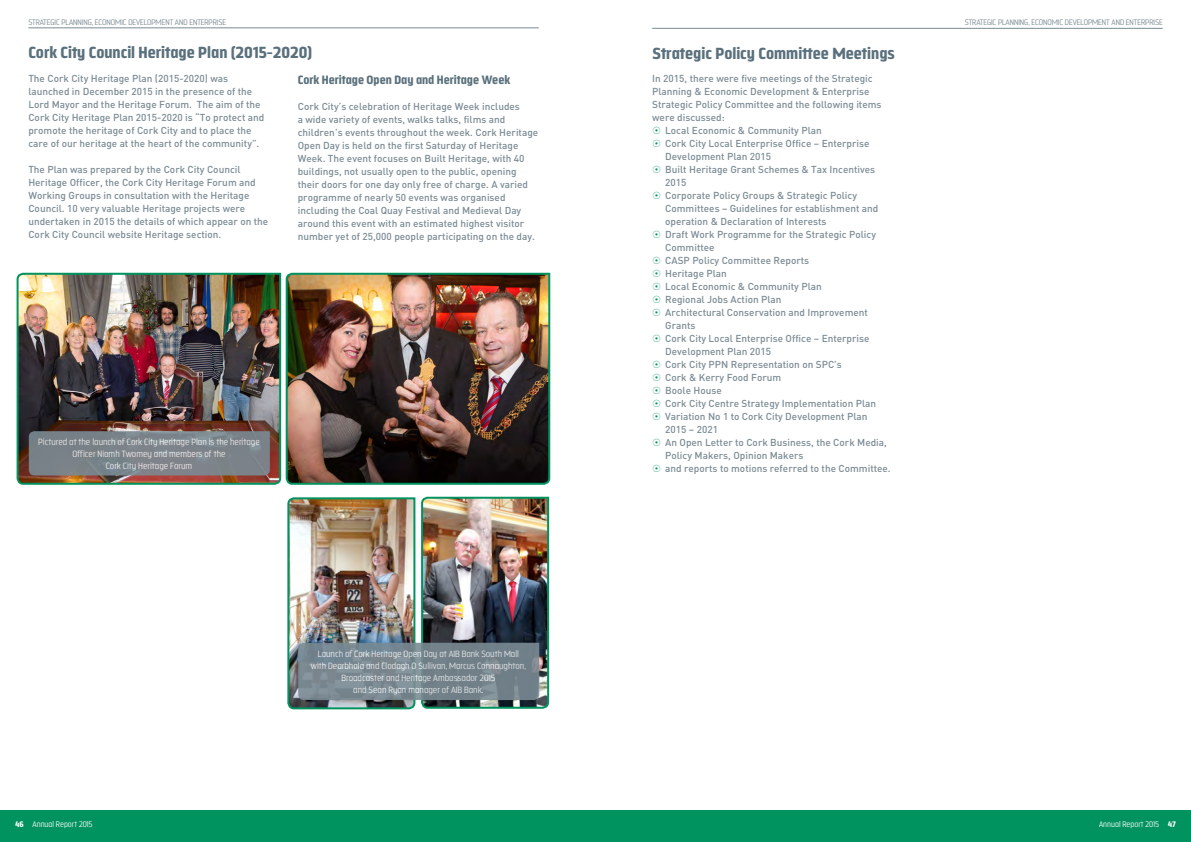
<style>
.page{position:relative;width:1191px;height:842px;background:#fff}
.page>*{position:absolute;margin:0;border:0;box-sizing:border-box;transform-origin:0 0}
.t1{font:900 16px "Nordikka";color:#5a707c}
.t2{font:900 12px "Nordikka";color:#5a707c}
.t3{font:500 10px/13px "FFDIN";color:#7b8b94}
.t4{font:300 9px/12px "Nordikka";color:#fff;text-align:center}
.t5{font:300 8px "Nordikka";color:#7b8b94}
.t6{font:300 8px "Nordikka";color:#fff}
.s1{font-weight:900}
</style>
<div class="page">
<div style="left:595px;top:810px;width:596px;height:32px;background:#00935f"></div>
<div style="left:0;top:810px;width:595px;height:32px;background:#00935f"></div>
<hr style="left:28px;top:27px;width:511px;height:1px;background:#7b8b94">
<hr style="left:652px;top:28px;width:510px;height:1px;background:#7b8b94">
<img style="left:16px;top:272px;width:266px;height:213px">
<img style="left:285px;top:272px;width:266px;height:213px">
<svg style="left:29px;top:431px;width:241px;height:44px;background:#7b838a"></svg>
<img style="left:287px;top:496px;width:263px;height:214px">
<p class="t5" style="left:28px;top:17px;width:199px">STRATEGIC PLANNING, ECONOMIC DEVELOPMENT AND ENTERPRISE</p>
<p class="t5" style="left:965px;top:17px;width:199px">STRATEGIC PLANNING, ECONOMIC DEVELOPMENT AND ENTERPRISE</p>
<p class="t1" style="left:28px;top:43px;width:285px">Cork City Council Heritage Plan (2015-2020)</p>
<p class="t2" style="left:298px;top:73px;width:214px">Cork Heritage Open Day and Heritage Week</p>
<p class="t3" style="left:298px;top:100px;width:242px">Cork City’s celebration of Heritage Week includes<br>a wide variety of events, walks talks, films and children’s events throughout the week. Cork Heritage Open Day is held on the first Saturday of Heritage Week. The event focuses on Built Heritage, with 40 buildings, not usually open to the public, opening their doors for one day only free of charge. A varied programme of nearly 50 events was organised including the Coal Quay Festival and Medieval Day around this event with an estimated highest visitor number yet of 25,000 people participating on the day.</p>
<p class="t3" style="left:28px;top:72px;width:238px">The Cork City Heritage Plan (2015-2020) was launched in December 2015 in the presence of the Lord Mayor and the Heritage Forum. The aim of the Cork City Heritage Plan 2015-2020 is “To protect and promote the heritage of Cork City and to place the care of our heritage at the heart of the community”.</p>
<p class="t3" style="left:28px;top:163px;width:241px">The Plan was prepared by the Cork City Council Heritage Officer, the Cork City Heritage Forum and Working Groups in consultation with the Heritage Council. 10 very valuable Heritage projects were undertaken in 2015 the details of which appear on the Cork City Council website Heritage section.</p>
<p class="t4" style="left:38px;top:436px;width:223px">Pictured at the launch of Cork City Heritage Plan is the heritage<br>Officer Niamh Twomey and members of the<br>Cork City Heritage Forum</p>
<p class="t4" style="left:311px;top:648px;width:217px">Launch of Cork Heritage Open Day at AIB Bank South Mall with Dearbhala and Clodagh O Sullivan, Marcus Connaughton, Broadcaster and Heritage Ambassador 2015<br>and Sean Ryan manager of AIB Bank.</p>
<p class="t1" style="left:652px;top:43px;width:244px">Strategic Policy Committee Meetings</p>
<p class="t3" style="left:652px;top:72px;width:231px">In 2015, there were five meetings of the Strategic Planning &amp; Economic Development &amp; Enterprise Strategic Policy Committee and the following items were discussed:</p>
<p class="t3" style="left:665px;top:124px;width:158px">Local Economic &amp; Community Plan</p>
<p class="t3" style="left:665px;top:137px;width:206px">Cork City Local Enterprise Office – Enterprise<br>Development Plan 2015</p>
<p class="t3" style="left:665px;top:163px;width:211px">Built Heritage Grant Schemes &amp; Tax Incentives<br>2015</p>
<p class="t3" style="left:665px;top:189px;width:215px">Corporate Policy Groups &amp; Strategic Policy<br>Committees – Guidelines for establishment and operation &amp; Declaration of Interests</p>
<p class="t3" style="left:665px;top:228px;width:212px">Draft Work Programme for the Strategic Policy<br>Committee</p>
<p class="t3" style="left:665px;top:254px;width:145px">CASP Policy Committee Reports</p>
<p class="t3" style="left:665px;top:267px;width:63px">Heritage Plan</p>
<p class="t3" style="left:665px;top:280px;width:158px">Local Economic &amp; Community Plan</p>
<p class="t3" style="left:665px;top:293px;width:118px">Regional Jobs Action Plan</p>
<p class="t3" style="left:665px;top:306px;width:204px">Architectural Conservation and Improvement<br>Grants</p>
<p class="t3" style="left:665px;top:332px;width:206px">Cork City Local Enterprise Office – Enterprise<br>Development Plan 2015</p>
<p class="t3" style="left:665px;top:358px;width:178px">Cork City PPN Representation on SPC’s</p>
<p class="t3" style="left:665px;top:371px;width:118px">Cork &amp; Kerry Food Forum</p>
<p class="t3" style="left:665px;top:384px;width:58px">Boole House</p>
<p class="t3" style="left:665px;top:397px;width:212px">Cork City Centre Strategy Implementation Plan</p>
<p class="t3" style="left:665px;top:410px;width:204px">Variation No 1 to Cork City Development Plan</p>
<p class="t3" style="left:665px;top:423px;width:54px">2015 – 2021</p>
<p class="t3" style="left:665px;top:436px;width:223px">An Open Letter to Cork Business, the Cork Media,<br>Policy Makers, Opinion Makers</p>
<p class="t3" style="left:665px;top:462px;width:227px">and reports to motions referred to the Committee.</p>
<p class="t6" style="left:15px;top:820px;width:79px"><span class="s1">46</span> Annual Report 2015</p>
<p class="t6" style="left:1099px;top:820px;width:78px">Annual Report 2015 <span class="s1">47</span></p>
</div>
